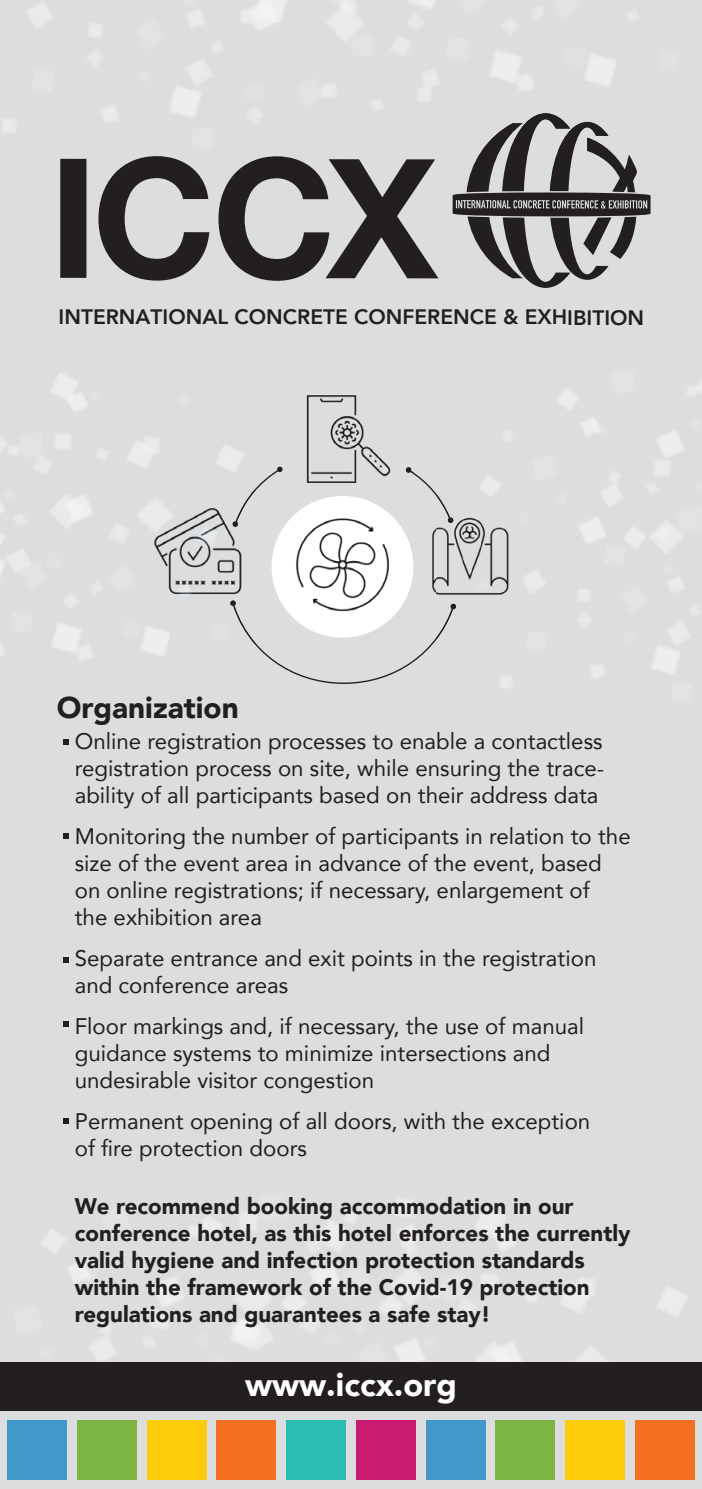
<style>
.page{position:relative;width:702px;height:1489px;background:#fff}
.page>*{position:absolute;margin:0;border:0;box-sizing:border-box;transform-origin:0 0}
.t1{font:900 32.5px "Avenir";color:#fff}
.t2{font:900 30px "Avenir";color:#231f20}
.t3{font:22.5px/27px "Avenir";color:#231f20}
.t4{font:900 22.5px/27px "Avenir";color:#231f20}
.t5{font:800 21px "Avenir";color:#231f20}
</style>
<div class="page">
<div style="left:0;top:0;width:702px;height:1488px;background:#dcdddf"></div>
<svg style="left:218px;top:156px;width:220px;height:125px"></svg>
<svg style="left:98px;top:156px;width:111px;height:124px"></svg>
<div style="left:60px;top:159px;width:26px;height:119px;background:#231f20"></div>
<svg style="left:452px;top:151px;width:198px;height:137px"></svg>
<div style="left:0;top:1361px;width:702px;height:49px;background:#231f20"></div>
<div style="left:356px;top:1420px;width:59px;height:59px;background:#c71c70"></div>
<div style="left:77px;top:1420px;width:59px;height:59px;background:#7cb542"></div>
<div style="left:217px;top:1420px;width:59px;height:59px;background:#f37121"></div>
<div style="left:286px;top:1420px;width:59px;height:59px;background:#2abdb1"></div>
<div style="left:8px;top:1420px;width:59px;height:59px;background:#4299c9"></div>
<div style="left:147px;top:1420px;width:59px;height:59px;background:#fccc0a"></div>
<div style="left:495px;top:1420px;width:60px;height:59px;background:#7cb542"></div>
<div style="left:635px;top:1420px;width:59px;height:59px;background:#f37121"></div>
<div style="left:426px;top:1420px;width:59px;height:59px;background:#4299c9"></div>
<div style="left:565px;top:1420px;width:59px;height:59px;background:#fccc0a"></div>
<img style="left:3px;top:0;width:633px;height:136px">
<img style="left:481px;top:123px;width:28px;height:28px">
<img style="left:509px;top:113px;width:61px;height:38px">
<img style="left:558px;top:122px;width:50px;height:29px">
<img style="left:587px;top:137px;width:23px;height:14px">
<img style="left:42px;top:1200px;width:645px;height:161px">
<img style="left:413px;top:528px;width:23px;height:65px">
<div style="left:271px;top:496px;width:142px;height:141px;background:#fff;border-radius:50%"></div>
<img style="left:0;top:374px;width:243px;height:286px">
<svg style="left:232px;top:466px;width:50px;height:61px"></svg>
<img style="left:436px;top:381px;width:266px;height:306px">
<svg style="left:230px;top:600px;width:226px;height:84px"></svg>
<svg style="left:63px;top:739px;width:6px;height:6px"></svg>
<svg style="left:63px;top:833px;width:6px;height:5px"></svg>
<svg style="left:63px;top:957px;width:6px;height:5px"></svg>
<svg style="left:63px;top:1021px;width:6px;height:6px"></svg>
<svg style="left:63px;top:1118px;width:6px;height:5px"></svg>
<img style="left:306px;top:395px;width:100px;height:88px">
<svg style="left:406px;top:467px;width:47px;height:56px"></svg>
<p class="t5" style="left:59px;top:300px;width:587px">INTERNATIONAL CONCRETE CONFERENCE &amp; EXHIBITION</p>
<h2 class="t2" style="left:57px;top:682px;width:184px">Organization</h2>
<p class="t3" style="left:75px;top:726px;width:531px;text-align:justify">Online registration processes to enable a contactless registration process on site, while ensuring the trace&shy;ability of all participants based on their address data</p>
<p class="t3" style="left:75px;top:821px;width:557px">Monitoring the number of participants in relation to the size of the event area in advance of the event, based on online registrations; if necessary, enlargement of<br>the exhibition area</p>
<p class="t3" style="left:75px;top:943px;width:523px">Separate entrance and exit points in the registration and conference areas</p>
<p class="t3" style="left:75px;top:1012px;width:510px">Floor markings and, if necessary, the use of manual guidance systems to minimize intersections and undesirable visitor congestion</p>
<p class="t3" style="left:75px;top:1107px;width:517px">Permanent opening of all doors, with the exception of fire protection doors</p>
<p class="t4" style="left:75px;top:1192px;width:557px">We recommend booking accommodation in our<br>con ference hotel, as this hotel enforces the currently valid hygiene and infection protection standards within the framework of the Covid-19 protection regulations and guarantees a safe stay!</p>
<h1 class="t1" style="left:245px;top:1356px;width:213px">www.iccx.org</h1>
</div>
